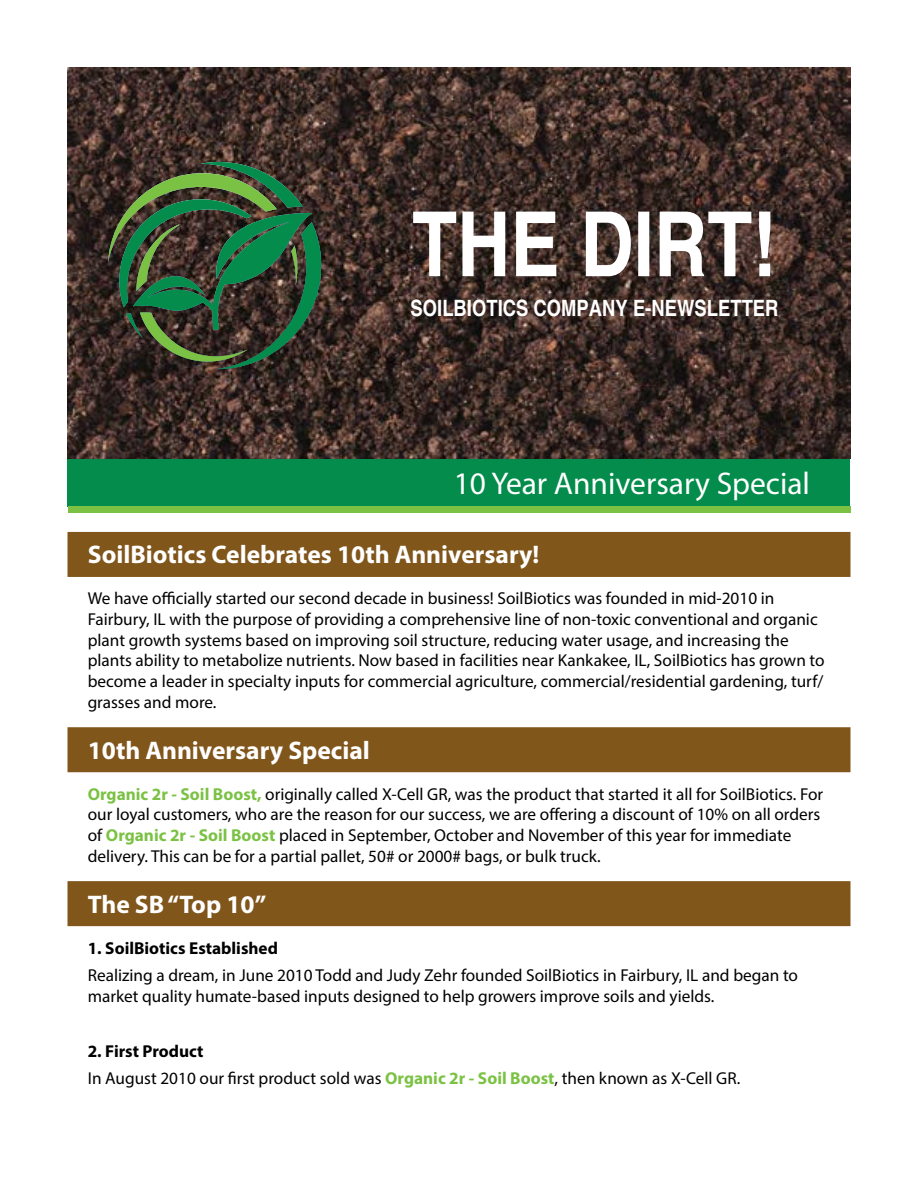
<style>
.page{position:relative;width:918px;height:1188px;background:#fff}
.page>*{position:absolute;margin:0;border:0;box-sizing:border-box;transform-origin:0 0}
.t1{font:700 condensed 90px "Helvetica";color:#fff}
.t2{font:31.5px "Myriad Pro";color:#fff}
.t3{font:700 25.5px "Myriad Pro";color:#fff}
.t4{font:700 condensed 22.5px "Helvetica";color:#fff}
.t5{font:17.25px/20.7px "Myriad Pro";color:#000}
.t6{font:700 17.25px "Myriad Pro";color:#000}
.s1{font-weight:700;color:#7bc244}
.s2{font-weight:700}
</style>
<div class="page">
<img style="left:68px;top:68px;width:782px;height:391px">
<svg style="left:108px;top:156px;width:216px;height:215px;background:#354d33"></svg>
<div style="left:68px;top:459px;width:782px;height:47px;background:#038c4b"></div>
<div style="left:68px;top:506px;width:782px;height:7px;background:#7bc244"></div>
<div style="left:68px;top:532px;width:782px;height:45px;background:#80561b"></div>
<div style="left:68px;top:727px;width:782px;height:45px;background:#80561b"></div>
<div style="left:68px;top:881px;width:782px;height:45px;background:#80561b"></div>
<h1 class="t1" style="left:412px;top:190px;width:366px">THE DIRT!</h1>
<h3 class="t4" style="left:411px;top:294px;width:370px">SOILBIOTICS COMPANY E-NEWSLETTER</h3>
<h2 class="t2" style="left:454px;top:464px;width:358px">10 Year Anniversary Special</h2>
<h3 class="t3" style="left:88px;top:538px;width:453px">SoilBiotics Celebrates 10th Anniversary!</h3>
<p class="t5" style="left:88px;top:588px;width:738px">We have officially started our second decade in business! SoilBiotics was founded in mid-2010 in Fairbury, IL with the purpose of providing a comprehensive line of non-toxic conventional and organic plant growth systems based on improving soil structure, reducing water usage, and increasing the plants ability to metabolize nutrients. Now based in facilities near Kankakee, IL, SoilBiotics has grown to become a leader in specialty inputs for commercial agriculture, commercial/residential gardening, turf/ grasses and more.</p>
<h3 class="t3" style="left:88px;top:734px;width:284px">10th Anniversary Special</h3>
<p class="t5" style="left:88px;top:783px;width:737px"><span class="s1">Organic 2r - Soil Boost,</span> originally called X-Cell GR, was the product that started it all for SoilBiotics. For our loyal customers, who are the reason for our success, we are offering a discount of 10% on all orders of <span class="s1">Organic 2r - Soil Boost</span> placed in September, October and November of this year for immediate delivery. This can be for a partial pallet, 50# or 2000# bags, or bulk truck.</p>
<h3 class="t3" style="left:88px;top:887px;width:180px">The SB “Top 10”</h3>
<p class="t6" style="left:88px;top:937px;width:192px">1. SoilBiotics Established</p>
<p class="t5" style="left:88px;top:965px;width:712px">Realizing a dream, in June 2010 Todd and Judy Zehr founded SoilBiotics in Fairbury, IL and began to market quality humate-based inputs designed to help growers improve soils and yields.</p>
<p class="t5" style="left:88px;top:1037px;width:654px;line-height:27.5px"><span class="s2">2. First Product<br></span>In August 2010 our first product sold was <span class="s1">Organic 2r - Soil Boost</span>, then known as X-Cell GR.</p>
</div>
